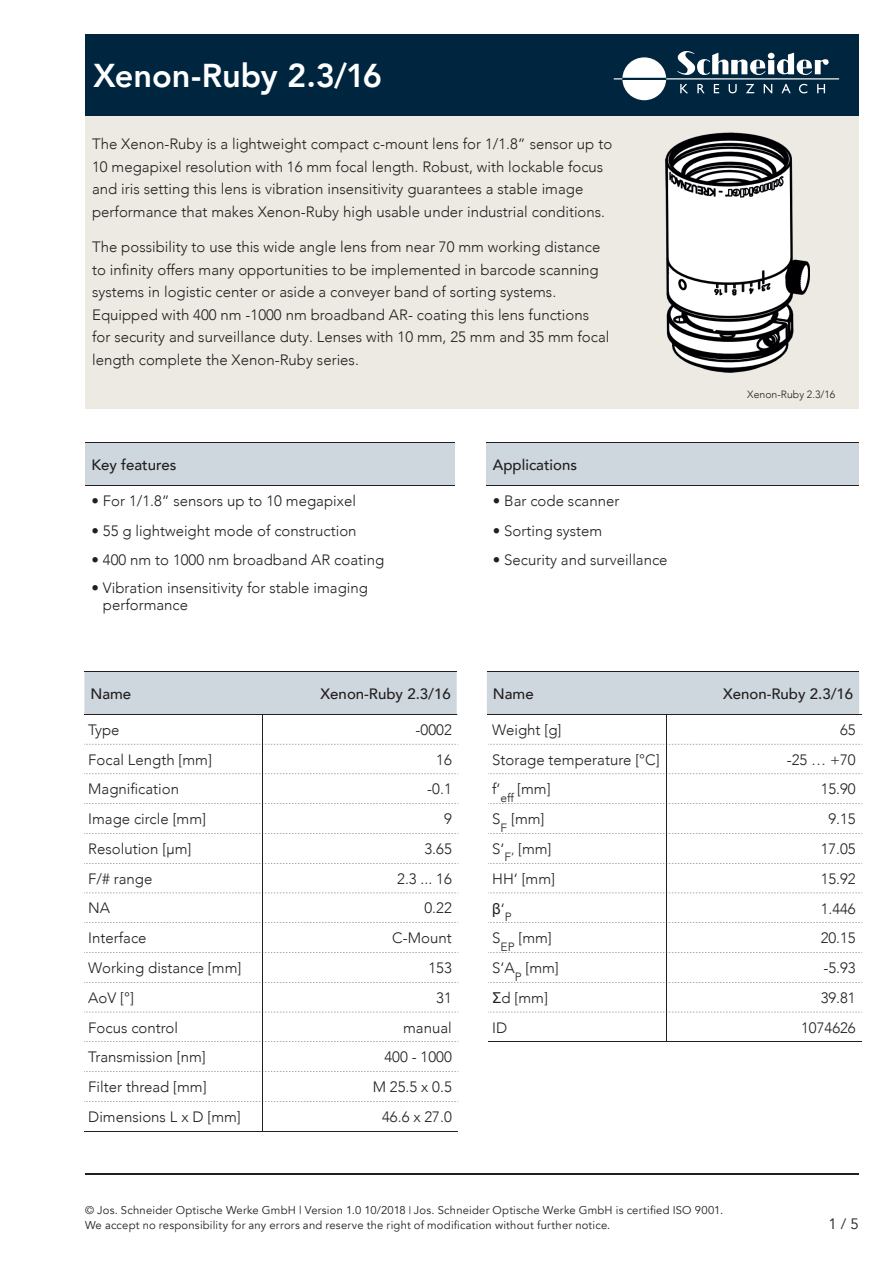
<style>
.page{position:relative;width:893px;height:1263px;background:#fff}
.page>*{position:absolute;margin:0;border:0;box-sizing:border-box;transform-origin:0 0}
.t1{font:800 33px "Avenir LT Com";letter-spacing:-.005em;color:#fff}
.t2{font:300 15px/22.5px "Avenir LT Com";color:#231f20}
.t3{font:500 15px "Avenir LT Com";color:#231f20}
.t4{font:15px "Avenir LT Com";color:#231f20}
.t5{font:15px "Arial";color:#231f20}
.t6{font:300 12px "Avenir LT Com";color:#231f20}
.t7{font:11.25px/15px "Avenir LT Com";letter-spacing:.02em;color:#231f20}
.t8{font:300 10.5px "Avenir LT Com";color:#231f20}
.s1{font-family:"Avenir LT Com";font-weight:300}
.s2{font-family:"Arial";font-weight:400}
.s3{font-size:10.5px}
</style>
<div class="page">
<hr style="left:85px;top:1174px;width:774px;height:1px;background:#231f20">
<div style="left:85px;top:116px;width:774px;height:293px;background:#edeae3"></div>
<div style="left:85px;top:34px;width:774px;height:82px;background:#00263f"></div>
<img style="left:665px;top:133px;width:145px;height:239px">
<svg style="left:614px;top:57px;width:52px;height:43px"></svg>
<hr style="left:666px;top:78px;width:173px;height:1px;background:#fff">
<svg style="left:677px;top:51px;width:152px;height:24px"></svg>
<svg style="left:680px;top:84px;width:8px;height:9px"></svg>
<svg style="left:697px;top:84px;width:8px;height:9px"></svg>
<svg style="left:714px;top:84px;width:5px;height:9px"></svg>
<svg style="left:729px;top:84px;width:8px;height:9px"></svg>
<svg style="left:746px;top:84px;width:8px;height:9px"></svg>
<svg style="left:764px;top:84px;width:8px;height:9px"></svg>
<svg style="left:781px;top:84px;width:10px;height:9px"></svg>
<svg style="left:799px;top:84px;width:8px;height:9px"></svg>
<svg style="left:817px;top:84px;width:8px;height:9px"></svg>
<div style="left:85px;top:443px;width:370px;height:42px;background:#ced7de"></div>
<hr style="left:85px;top:442px;width:370px;height:1px;background:#231f20">
<hr style="left:85px;top:485px;width:370px;height:1px;background:#231f20">
<div style="left:487px;top:443px;width:372px;height:42px;background:#ced7de"></div>
<hr style="left:487px;top:442px;width:372px;height:1px;background:#231f20">
<hr style="left:487px;top:485px;width:372px;height:1px;background:#231f20">
<hr style="left:84px;top:671px;width:179px;height:1px;background:#231f20">
<hr style="left:263px;top:671px;width:194px;height:1px;background:#231f20">
<div style="left:487px;top:672px;width:372px;height:42px;background:#ced7de"></div>
<hr style="left:487px;top:671px;width:178px;height:1px;background:#231f20">
<hr style="left:665px;top:671px;width:194px;height:1px;background:#231f20">
<hr style="left:487px;top:714px;width:178px;height:1px;background:#231f20">
<div style="left:493px;top:687px;width:166px;height:15px;background:#ced7de"></div>
<div style="left:671px;top:687px;width:182px;height:15px;background:#ced7de"></div>
<hr style="left:84px;top:1131px;width:179px;height:1px;background:#231f20">
<div style="left:84px;top:672px;width:374px;height:43px;background:#ced7de"></div>
<svg style="left:84px;top:744px;width:374px;height:1px"></svg>
<svg style="left:84px;top:863px;width:374px;height:1px"></svg>
<hr style="left:262px;top:714px;width:1px;height:30px;background:#231f20">
<hr style="left:262px;top:744px;width:1px;height:30px;background:#231f20">
<svg style="left:84px;top:774px;width:374px;height:60px"></svg>
<hr style="left:262px;top:833px;width:1px;height:30px;background:#231f20">
<hr style="left:262px;top:863px;width:1px;height:30px;background:#231f20">
<svg style="left:84px;top:893px;width:374px;height:90px"></svg>
<hr style="left:262px;top:982px;width:1px;height:30px;background:#231f20">
<svg style="left:84px;top:1012px;width:374px;height:90px"></svg>
<hr style="left:262px;top:1101px;width:1px;height:30px;background:#231f20">
<hr style="left:263px;top:1131px;width:195px;height:1px;background:#231f20">
<hr style="left:488px;top:714px;width:178px;height:1px;background:#231f20">
<hr style="left:488px;top:1041px;width:178px;height:1px;background:#231f20">
<hr style="left:666px;top:714px;width:196px;height:1px;background:#231f20">
<hr style="left:666px;top:714px;width:1px;height:30px;background:#231f20">
<hr style="left:666px;top:744px;width:1px;height:30px;background:#231f20">
<hr style="left:666px;top:833px;width:1px;height:30px;background:#231f20">
<hr style="left:666px;top:863px;width:1px;height:30px;background:#231f20">
<hr style="left:666px;top:982px;width:1px;height:30px;background:#231f20">
<svg style="left:488px;top:744px;width:374px;height:1px"></svg>
<svg style="left:488px;top:774px;width:374px;height:60px"></svg>
<svg style="left:488px;top:863px;width:374px;height:1px"></svg>
<svg style="left:488px;top:893px;width:374px;height:90px"></svg>
<svg style="left:488px;top:1012px;width:374px;height:29px"></svg>
<hr style="left:666px;top:1041px;width:196px;height:1px;background:#231f20">
<h1 class="t1" style="left:94px;top:56px;width:290px">Xenon-Ruby 2.3/16</h1>
<p class="t2" style="left:92px;top:133px;width:522px">The Xenon-Ruby is a lightweight compact c-mount lens for 1/1.8” sensor up to 10 megapixel resolution with 16 mm focal length. Robust, with lockable focus and iris setting this lens is vibration insensitivity guarantees a stable image performance that makes Xenon-Ruby high usable under industrial conditions.</p>
<p class="t2" style="left:92px;top:236px;width:519px">The possibility to use this wide angle lens from near 70 mm working distance to infinity offers many opportunities to be implemented in barcode scanning systems in logistic center or aside a conveyer band of sorting systems.<br>Equipped with 400 nm -1000 nm broadband AR- coating this lens functions for security and surveillance duty. Lenses with 10 mm, 25 mm and 35 mm focal length complete the Xenon-Ruby series.</p>
<p class="t3" style="left:91px;top:456px;width:87px">Key features</p>
<p class="t2" style="left:91px;top:489px;width:266px">• For 1/1.8” sensors up to 10 megapixel</p>
<p class="t2" style="left:91px;top:519px;width:267px">• 55 g lightweight mode of construction</p>
<p class="t2" style="left:91px;top:549px;width:294px">• 400 nm to 1000 nm broadband AR coating</p>
<p class="t2" style="left:103px;top:580px;width:267px;line-height:16.5px;text-indent:-11px">• Vibration insensitivity for stable imaging performance</p>
<p class="t3" style="left:493px;top:456px;width:86px">Applications</p>
<p class="t2" style="left:493px;top:489px;width:128px">• Bar code scanner</p>
<p class="t2" style="left:493px;top:519px;width:111px">• Sorting system</p>
<p class="t2" style="left:493px;top:549px;width:176px">• Security and surveillance</p>
<p class="t8" style="left:747px;top:388px;width:90px">Xenon-Ruby 2.3/16</p>
<p class="t3" style="left:90px;top:684px;width:42px">Name</p>
<p class="t3" style="left:321px;top:684px;width:132px">Xenon-Ruby 2.3/16</p>
<p class="t3" style="left:493px;top:684px;width:42px">Name</p>
<p class="t3" style="left:723px;top:684px;width:132px">Xenon-Ruby 2.3/16</p>
<p class="t2" style="left:88px;top:718px;width:33px">Type</p>
<p class="t2" style="left:416px;top:718px;width:38px">-0002</p>
<p class="t2" style="left:88px;top:748px;width:125px">Focal Length [mm]</p>
<p class="t2" style="left:436px;top:748px;width:17px">16</p>
<p class="t2" style="left:88px;top:778px;width:92px">Magnification</p>
<p class="t2" style="left:427px;top:778px;width:26px">-0.1</p>
<p class="t2" style="left:88px;top:808px;width:119px">Image circle [mm]</p>
<p class="t2" style="left:444px;top:808px;width:9px">9</p>
<p class="t2" style="left:88px;top:837px;width:105px">Resolution [µm]</p>
<p class="t2" style="left:424px;top:837px;width:29px">3.65</p>
<p class="t2" style="left:88px;top:867px;width:66px">F/# range</p>
<p class="t2" style="left:397px;top:867px;width:56px">2.3 ... 16</p>
<p class="t2" style="left:88px;top:897px;width:23px">NA</p>
<p class="t2" style="left:424px;top:897px;width:29px">0.22</p>
<p class="t2" style="left:88px;top:927px;width:60px">Interface</p>
<p class="t2" style="left:392px;top:927px;width:61px">C-Mount</p>
<p class="t2" style="left:88px;top:956px;width:155px">Working distance [mm]</p>
<p class="t2" style="left:428px;top:956px;width:25px">153</p>
<p class="t2" style="left:88px;top:986px;width:47px">AoV [°]</p>
<p class="t2" style="left:436px;top:986px;width:17px">31</p>
<p class="t2" style="left:88px;top:1016px;width:91px">Focus control</p>
<p class="t2" style="left:403px;top:1016px;width:50px">manual</p>
<p class="t2" style="left:88px;top:1046px;width:119px">Transmission [nm]</p>
<p class="t2" style="left:384px;top:1046px;width:69px">400 - 1000</p>
<p class="t2" style="left:88px;top:1076px;width:120px">Filter thread [mm]</p>
<p class="t2" style="left:373px;top:1076px;width:81px">M 25.5 x 0.5</p>
<p class="t2" style="left:88px;top:1105px;width:154px">Dimensions L x D [mm]</p>
<p class="t2" style="left:382px;top:1105px;width:71px">46.6 x 27.0</p>
<p class="t2" style="left:492px;top:718px;width:71px">Weight [g]</p>
<p class="t2" style="left:840px;top:718px;width:17px">65</p>
<p class="t2" style="left:492px;top:748px;width:169px">Storage temperature [°C]</p>
<p class="t2" style="left:787px;top:748px;width:70px">-25 … +70</p>
<p class="t2" style="left:492px;top:778px;width:10px">f‘</p>
<p class="t6" style="left:501px;top:791px;width:15px">eff</p>
<p class="t2" style="left:517px;top:778px;width:35px">[mm]</p>
<p class="t2" style="left:821px;top:778px;width:37px">15.90</p>
<p class="t2" style="left:511px;top:808px;width:35px">[mm]</p>
<p class="t2" style="left:828px;top:808px;width:29px">9.15</p>
<p class="t2" style="left:492px;top:808px;width:10px">S</p>
<p class="t6" style="left:501px;top:820px;width:8px">F</p>
<p class="t2" style="left:518px;top:837px;width:35px">[mm]</p>
<p class="t2" style="left:821px;top:837px;width:37px">17.05</p>
<p class="t2" style="left:492px;top:867px;width:64px">HH‘ [mm]</p>
<p class="t2" style="left:821px;top:867px;width:37px">15.92</p>
<p class="t5" style="left:492px;top:898px;width:14px">β<span class="s1">‘</span></p>
<p class="t6" style="left:505px;top:910px;width:8px">P</p>
<p class="t2" style="left:492px;top:837px;width:14px">S‘</p>
<p class="t6" style="left:504px;top:850px;width:11px">F‘</p>
<p class="t2" style="left:821px;top:897px;width:37px">1.446</p>
<p class="t2" style="left:518px;top:927px;width:35px">[mm]</p>
<p class="t2" style="left:821px;top:927px;width:37px">20.15</p>
<p class="t2" style="left:492px;top:927px;width:10px">S</p>
<p class="t6" style="left:501px;top:939px;width:16px">EP</p>
<p class="t2" style="left:525px;top:957px;width:35px">[mm]</p>
<p class="t2" style="left:823px;top:957px;width:34px">-5.93</p>
<p class="t2" style="left:492px;top:986px;width:57px"><span class="s2">Σ</span>d [mm]</p>
<p class="t2" style="left:821px;top:986px;width:37px">39.81</p>
<p class="t2" style="left:492px;top:1016px;width:17px">ID</p>
<p class="t2" style="left:801px;top:1016px;width:56px">1074626</p>
<p class="t2" style="left:492px;top:957px;width:24px">S‘A</p>
<p class="t6" style="left:515px;top:969px;width:8px">P</p>
<p class="t7" style="left:85px;top:1203px;width:640px">© Jos. Schneider Optische Werke GmbH | Version 1.0 10/2018 <span class="s3">|</span> Jos. Schneider Optische Werke GmbH is certified ISO 9001.<br>We accept no responsibility for any errors and reserve the right of modification without further notice.</p>
<p class="t4" style="left:828px;top:1214px;width:32px">1 / 5</p>
</div>
